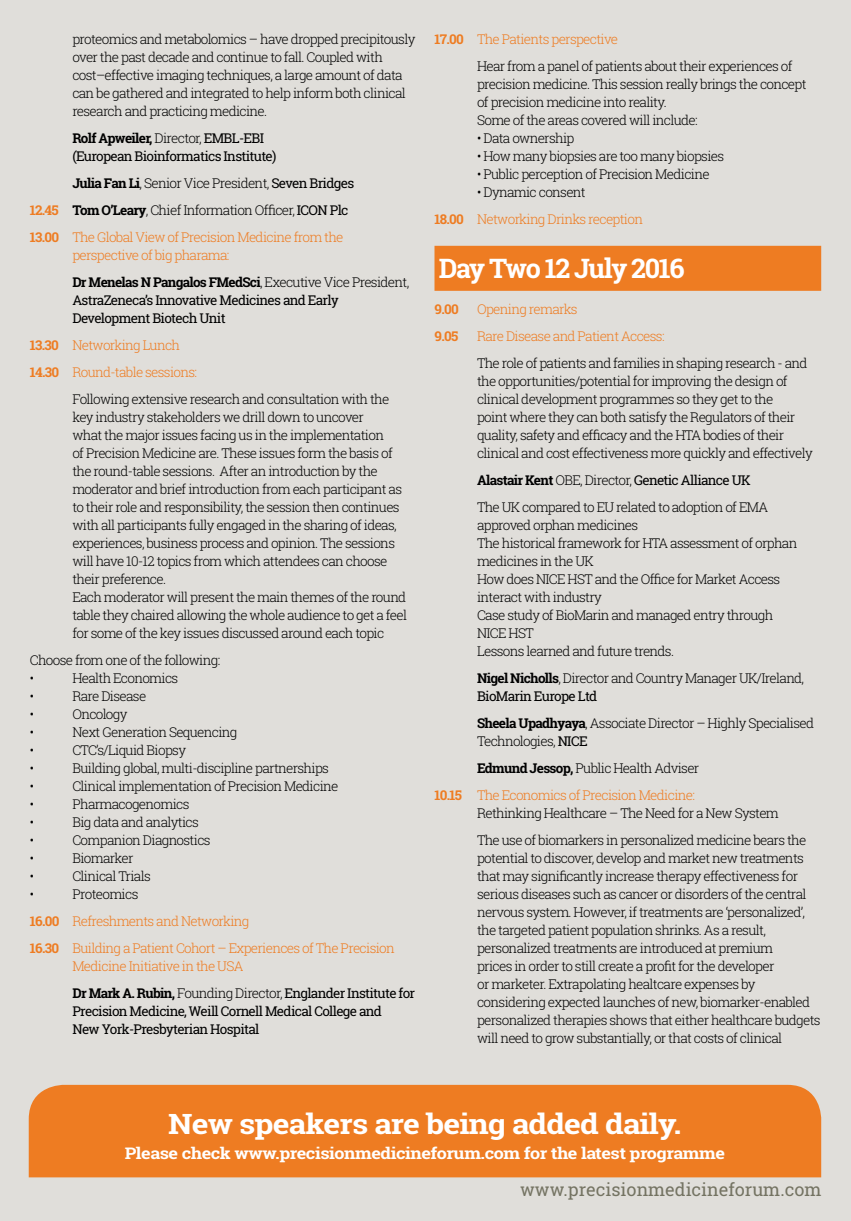
<style>
.page{position:relative;width:851px;height:1221px;background:#fff}
.page>*{position:absolute;margin:0;border:0;box-sizing:border-box;transform-origin:0 0}
.t1{font:700 28.2px "Roboto Slab";letter-spacing:-.025em;color:#fff;scale:1.12 1}
.t2{font:700 27px "Roboto Slab";letter-spacing:-.05em;color:#fff}
.t3{font:18px "Roboto Slab";color:#747362}
.t4{font:700 16.05px "Roboto Slab";letter-spacing:-.025em;color:#fff;scale:1.12 1}
.t5{font:300 13.5px/18px "Roboto Slab";letter-spacing:-.05em;color:#000}
.t6{font:300 13.5px/27px "Roboto Slab";letter-spacing:-.05em;color:#ee7c22}
.t7{font:13.5px/18px "Roboto Slab";letter-spacing:-.05em;color:#000}
.t8{font:700 13.5px/27px "Roboto Slab";letter-spacing:-.05em;color:#000}
.t9{font:700 13.5px "Roboto Slab";color:#ee7c22}
.s1{font-weight:700}
.s2{font-weight:300}
.s3{font-weight:400}
.s4{font-weight:700;color:#ee7c22}
.s5{color:#ee7c22}
.s6{font-weight:300;color:#ee7c22}
.s7{color:#000}
.s8{font-weight:700;color:#000}
.s9{font-weight:400;color:#000}
</style>
<div class="page">
<div style="left:0;top:0;width:850px;height:1220px;background:#e0deda"></div>
<div style="left:434px;top:246px;width:387px;height:45px;background:#ee7c22"></div>
<div style="left:29px;top:1084px;width:792px;height:93px;background:#ee7c22"></div>
<p class="t5" style="left:72px;top:30px;width:344px">proteomics and metabolomics – have dropped precipitously over the past decade and continue to fall. Coupled with cost–effective imaging techniques, a large amount of data can be gathered and integrated to help inform both clinical research and practicing medicine.</p>
<p class="t7" style="left:72px;top:129px;width:206px"><span class="s1">Rolf Apweiler,</span> <span class="s2">Director,</span> EMBL-EBI (European Bioinformatics Institute)</p>
<p class="t5" style="left:30px;top:169px;width:326px;line-height:27px;text-indent:43px"><span class="s1">Julia Fan Li</span>, Senior Vice President, <span class="s3">Seven Bridges<br></span><span class="s4">12.45</span> <span class="s1">Tom O’Leary</span>, Chief Information Officer, <span class="s3">ICON Plc<br></span><span class="s4">13.00</span> <span class="s5">The Global View of Precision Medicine from the</span></p>
<p class="t8" style="left:72px;top:241px;width:338px"><span class="s6">perspective of big pharama:<br></span>Dr Menelas N Pangalos FMedSci<span class="s2">, Executive Vice President,</span></p>
<p class="t7" style="left:72px;top:291px;width:268px">AstraZeneca’s Innovative Medicines and Early<br>Development Biotech Unit</p>
<p class="t6" style="left:30px;top:331px;width:152px"><span class="s1">13.30</span> Networking Lunch</p>
<p class="t6" style="left:30px;top:358px;width:169px"><span class="s1">14.30</span> Round-table sessions:</p>
<p class="t5" style="left:72px;top:390px;width:318px">Following extensive research and consultation with the</p>
<p class="t5" style="left:72px;top:408px;width:336px">key industry stakeholders we drill down to uncover<br>what the major issues facing us in the implementation<br>of Precision Medicine are. These issues form the basis of the round-table sessions. After an introduction by the moderator and brief introduction from each participant as to their role and responsibility, the session then continues with all participants fully engaged in the sharing of ideas, experiences, business process and opinion. The sessions will have 10-12 topics from which attendees can choose their preference.<br>Each moderator will present the main themes of the round table they chaired allowing the whole audience to get a feel for some of the key issues discussed around each topic</p>
<p class="t5" style="left:30px;top:651px;width:192px">Choose from one of the following: •</p>
<p class="t5" style="left:72px;top:669px;width:107px">Health Economics</p>
<p class="t5" style="left:30px;top:687px;width:6px">•</p>
<p class="t5" style="left:72px;top:687px;width:75px">Rare Disease</p>
<p class="t5" style="left:30px;top:705px;width:6px">•</p>
<p class="t5" style="left:72px;top:705px;width:57px">Oncology</p>
<p class="t5" style="left:30px;top:723px;width:6px">•</p>
<p class="t5" style="left:72px;top:723px;width:166px">Next Generation Sequencing</p>
<p class="t5" style="left:30px;top:741px;width:6px">•</p>
<p class="t5" style="left:72px;top:741px;width:115px">CTC’s/Liquid Biopsy</p>
<p class="t5" style="left:30px;top:759px;width:6px">•</p>
<p class="t5" style="left:72px;top:759px;width:258px">Building global, multi-discipline partnerships</p>
<p class="t5" style="left:30px;top:777px;width:6px">•</p>
<p class="t5" style="left:72px;top:777px;width:267px">Clinical implementation of Precision Medicine</p>
<p class="t5" style="left:30px;top:795px;width:6px">•</p>
<p class="t5" style="left:72px;top:795px;width:119px">Pharmacogenomics</p>
<p class="t5" style="left:30px;top:813px;width:6px">•</p>
<p class="t5" style="left:72px;top:813px;width:128px">Big data and analytics</p>
<p class="t5" style="left:30px;top:831px;width:6px">•</p>
<p class="t5" style="left:72px;top:831px;width:140px">Companion Diagnostics</p>
<p class="t5" style="left:30px;top:849px;width:6px">•</p>
<p class="t5" style="left:72px;top:849px;width:63px">Biomarker</p>
<p class="t5" style="left:30px;top:867px;width:6px">•</p>
<p class="t5" style="left:72px;top:867px;width:80px">Clinical Trials</p>
<p class="t5" style="left:30px;top:885px;width:6px">•</p>
<p class="t6" style="left:30px;top:880px;width:366px;text-indent:43px"><span class="s7">Proteomics<br></span><span class="s1">16.00</span> Refreshments and Networking<br><span class="s1">16.30</span> Building a Patient Cohort – Experiences of The Precision</p>
<p class="t6" style="left:72px;top:952px;width:344px">Medicine Initiative in the USA<br><span class="s8">Dr Mark A. Rubin,</span> <span class="s7">Founding Director,</span> <span class="s9">Englander Institute for</span></p>
<p class="t7" style="left:72px;top:1002px;width:311px">Precision Medicine, Weill Cornell Medical College and<br>New York-Presbyterian Hospital</p>
<p class="t5" style="left:477px;top:25px;width:317px;line-height:27px;text-indent:-43px"><span class="s4">17.00</span> <span class="s5">The Patients perspective<br></span>Hear from a panel of patients about their experiences of</p>
<p class="t5" style="left:477px;top:75px;width:331px">precision medicine. This session really brings the concept of precision medicine into reality.<br>Some of the areas covered will include:</p>
<p class="t5" style="left:477px;top:129px;width:99px">• Data ownership</p>
<p class="t5" style="left:477px;top:147px;width:249px">• How many biopsies are too many biopsies</p>
<p class="t5" style="left:477px;top:165px;width:234px">• Public perception of Precision Medicine</p>
<p class="t6" style="left:434px;top:178px;width:210px;text-indent:43px"><span class="s7">• Dynamic consent<br></span><span class="s1">18.00</span> Networking Drinks reception</p>
<h2 class="t2" style="left:438px;top:250px;width:247px">Day Two 12 July 2016</h2>
<p class="t9" style="left:434px;top:300px;width:26px">9.00</p>
<p class="t6" style="left:477px;top:295px;width:102px">Opening remarks</p>
<p class="t9" style="left:434px;top:327px;width:25px">9.05</p>
<p class="t6" style="left:477px;top:322px;width:189px">Rare Disease and Patient Access:</p>
<p class="t5" style="left:477px;top:354px;width:337px">The role of patients and families in shaping research - and the opportunities/potential for improving the design of clinical development programmes so they get to the<br>point where they can both satisfy the Regulators of their quality, safety and efficacy and the HTA bodies of their clinical and cost effectiveness more quickly and effectively</p>
<p class="t5" style="left:477px;top:466px;width:292px;line-height:27px"><span class="s1">Alastair Kent</span> OBE, Director, <span class="s3">Genetic Alliance UK<br></span>The UK compared to EU related to adoption of EMA</p>
<p class="t5" style="left:477px;top:516px;width:322px">approved orphan medicines<br>The historical framework for HTA assessment of orphan medicines in the UK<br>How does NICE HST and the Office for Market Access interact with industry<br>Case study of BioMarin and managed entry through NICE HST<br>Lessons learned and future trends.</p>
<p class="t5" style="left:477px;top:669px;width:328px"><span class="s1">Nigel Nicholls</span>, Director and Country Manager UK/Ireland,<br><span class="s3">BioMarin Europe Ltd</span></p>
<p class="t5" style="left:477px;top:714px;width:338px"><span class="s1">Sheela Upadhyaya</span>, Associate Director – Highly Specialised<br>Technologies, <span class="s3">NICE</span></p>
<p class="t6" style="left:434px;top:754px;width:266px;text-indent:43px"><span class="s8">Edmund Jessop,</span> <span class="s7">Public Health Adviser<br></span><span class="s1">10.15</span> The Economics of Precision Medicine:</p>
<p class="t5" style="left:477px;top:799px;width:330px;line-height:27px">Rethinking Healthcare – The Need for a New System<br>The use of biomarkers in personalized medicine bears the</p>
<p class="t5" style="left:477px;top:849px;width:345px">potential to discover, develop and market new treatments that may significantly increase therapy effectiveness for serious diseases such as cancer or disorders of the central nervous system. However, if treatments are ‘personalized’, the targeted patient population shrinks. As a result, personalized treatments are introduced at premium<br>prices in order to still create a profit for the developer<br>or marketer. Extrapolating healtcare expenses by considering expected launches of new, biomarker-enabled personalized therapies shows that either healthcare budgets will need to grow substantially, or that costs of clinical</p>
<h1 class="t1" style="left:168px;top:1104px;width:460px">New speakers are being added daily.</h1>
<p class="t4" style="left:125px;top:1142px;width:537px">Please check www.precisionmedicineforum.com for the latest programme</p>
<h3 class="t3" style="left:520px;top:1177px;width:303px">www.precisionmedicineforum.com</h3>
</div>
